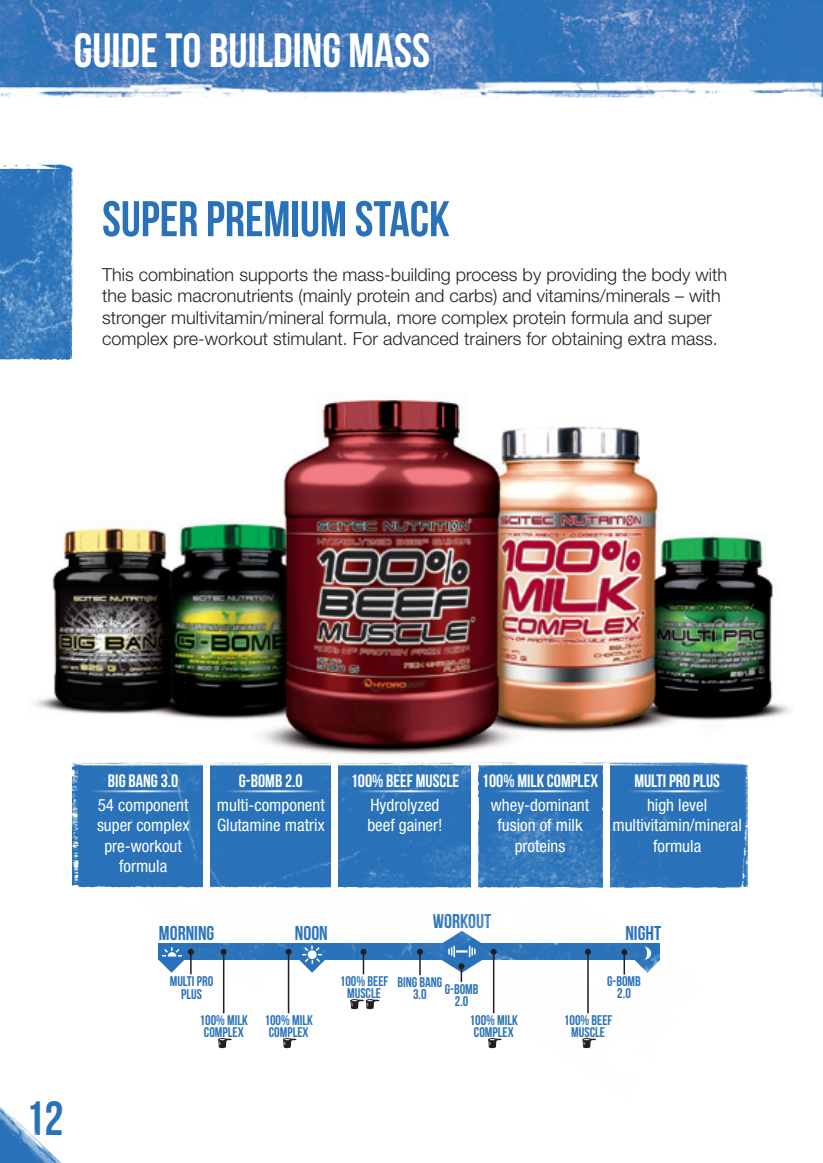
<style>
.page{position:relative;width:823px;height:1163px;background:#fff}
.page>*{position:absolute;margin:0;border:0;box-sizing:border-box;transform-origin:0 0}
.t1{font:50px "Bebas Neue";color:#2972b9}
.t2{font:48px "Bebas Neue";color:#fff}
.t3{font:48px "Bebas Neue";color:#2972b9}
.t4{font:20px "Bebas Neue";color:#2972b9}
.t5{font:300 18px/21.6px "Helvetica Neue LT Pro";color:#231f20}
.t6{font:18px "Bebas Neue";color:#fff}
.t7{font:condensed 17px/20.4px "Helvetica Neue LT Pro";color:#fff;text-align:center}
.t8{font:14px/12px "Bebas Neue";color:#2972b9;text-align:center}
</style>
<div class="page">
<img style="left:0;top:0;width:822px;height:98px">
<img style="left:0;top:1106px;width:61px;height:56px">
<img style="left:158px;top:943px;width:132px;height:67px">
<img style="left:493px;top:943px;width:168px;height:71px">
<img style="left:266px;top:943px;width:74px;height:31px">
<img style="left:340px;top:943px;width:225px;height:42px">
<svg style="left:417px;top:948px;width:6px;height:27px"></svg>
<hr style="left:223px;top:951px;width:1px;height:62px;background:#231f20">
<svg style="left:220px;top:948px;width:6px;height:6px"></svg>
<svg style="left:218px;top:1038px;width:14px;height:11px"></svg>
<hr style="left:287px;top:951px;width:2px;height:62px;background:#231f20">
<svg style="left:285px;top:948px;width:6px;height:6px"></svg>
<svg style="left:283px;top:1038px;width:14px;height:11px"></svg>
<hr style="left:587px;top:951px;width:1px;height:62px;background:#231f20">
<svg style="left:584px;top:948px;width:6px;height:6px"></svg>
<svg style="left:582px;top:1038px;width:14px;height:11px"></svg>
<hr style="left:492px;top:951px;width:2px;height:62px;background:#231f20">
<svg style="left:490px;top:948px;width:6px;height:6px"></svg>
<svg style="left:488px;top:1038px;width:14px;height:11px"></svg>
<hr style="left:362px;top:951px;width:2px;height:23px;background:#231f20">
<svg style="left:360px;top:948px;width:6px;height:6px"></svg>
<svg style="left:350px;top:999px;width:30px;height:11px"></svg>
<svg style="left:158px;top:946px;width:36px;height:28px"></svg>
<svg style="left:621px;top:949px;width:6px;height:25px"></svg>
<svg style="left:441px;top:931px;width:41px;height:50px"></svg>
<img style="left:35px;top:399px;width:755px;height:356px">
<img style="left:0;top:166px;width:74px;height:262px">
<img style="left:72px;top:762px;width:676px;height:126px">
<img style="left:203px;top:763px;width:7px;height:125px">
<img style="left:331px;top:763px;width:7px;height:125px">
<img style="left:471px;top:763px;width:7px;height:125px">
<img style="left:602px;top:763px;width:7px;height:125px">
<hr style="left:89px;top:790px;width:98px;height:2px;background:#fff">
<hr style="left:224px;top:790px;width:97px;height:2px;background:#fff">
<hr style="left:356px;top:790px;width:97px;height:2px;background:#fff">
<hr style="left:491px;top:790px;width:98px;height:2px;background:#fff">
<hr style="left:626px;top:790px;width:98px;height:2px;background:#fff">
<h2 class="t2" style="left:74px;top:24px;width:357px">GUIDE TO BUILDING MASS</h2>
<h1 class="t1" style="left:102px;top:191px;width:328px">SUPER PREMIUM STACK</h1>
<p class="t5" style="left:102px;top:263px;width:626px">This combination supports the mass-building process by providing the body with the basic macronutrients (mainly protein and carbs) and vitamins/minerals – with stronger multivitamin/mineral formula, more complex protein formula and super complex pre-workout stimulant. For advanced trainers for obtaining extra mass.</p>
<h2 class="t3" style="left:26px;top:1091px;width:40px">12</h2>
<p class="t6" style="left:108px;top:771px;width:72px">BIG BANG 3.0</p>
<p class="t7" style="left:97px;top:794px;width:94px">54 component super complex pre-workout formula</p>
<p class="t6" style="left:239px;top:771px;width:65px">G-BOMB 2.0</p>
<p class="t7" style="left:217px;top:794px;width:109px;text-align:left">multi-component<br>Glutamine matrix</p>
<p class="t6" style="left:350px;top:771px;width:110px">100% BEEF MUSCLE</p>
<p class="t7" style="left:367px;top:794px;width:77px;text-align:left">Hydrolyzed beef gainer!</p>
<p class="t6" style="left:481px;top:771px;width:118px">100% MILK COMPLEX</p>
<p class="t7" style="left:490px;top:794px;width:100px">whey-dominant fusion of milk proteins</p>
<p class="t6" style="left:634px;top:771px;width:87px">MULTI PRO PLUS</p>
<p class="t7" style="left:612px;top:794px;width:131px">high level multivitamin/mineral formula</p>
<p class="t4" style="left:432px;top:909px;width:60px">WORKOUT</p>
<p class="t4" style="left:159px;top:921px;width:57px">MORNING</p>
<p class="t4" style="left:295px;top:921px;width:34px">NOON</p>
<p class="t4" style="left:625px;top:921px;width:37px">NIGHT</p>
<p class="t8" style="left:397px;top:975px;width:46px">BING bANG<br>3.0</p>
<p class="t8" style="left:199px;top:1013px;width:49px">100% MILK<br>COMPLEX</p>
<p class="t8" style="left:264px;top:1013px;width:49px">100% MILK<br>COMPLEX</p>
<p class="t8" style="left:563px;top:1013px;width:50px">100% BEEF<br>MUSCLE</p>
<p class="t8" style="left:170px;top:973px;width:45px;line-height:13.6px">MULTI PRO<br>PLUS</p>
<p class="t8" style="left:606px;top:975px;width:35px">G-BOMB<br>2.0</p>
<p class="t8" style="left:340px;top:974px;width:50px">100% BEEF<br>MUSCLE</p>
<p class="t8" style="left:444px;top:982px;width:35px">G-BOMB<br>2.0</p>
<p class="t8" style="left:469px;top:1013px;width:49px">100% MILK<br>COMPLEX</p>
</div>
